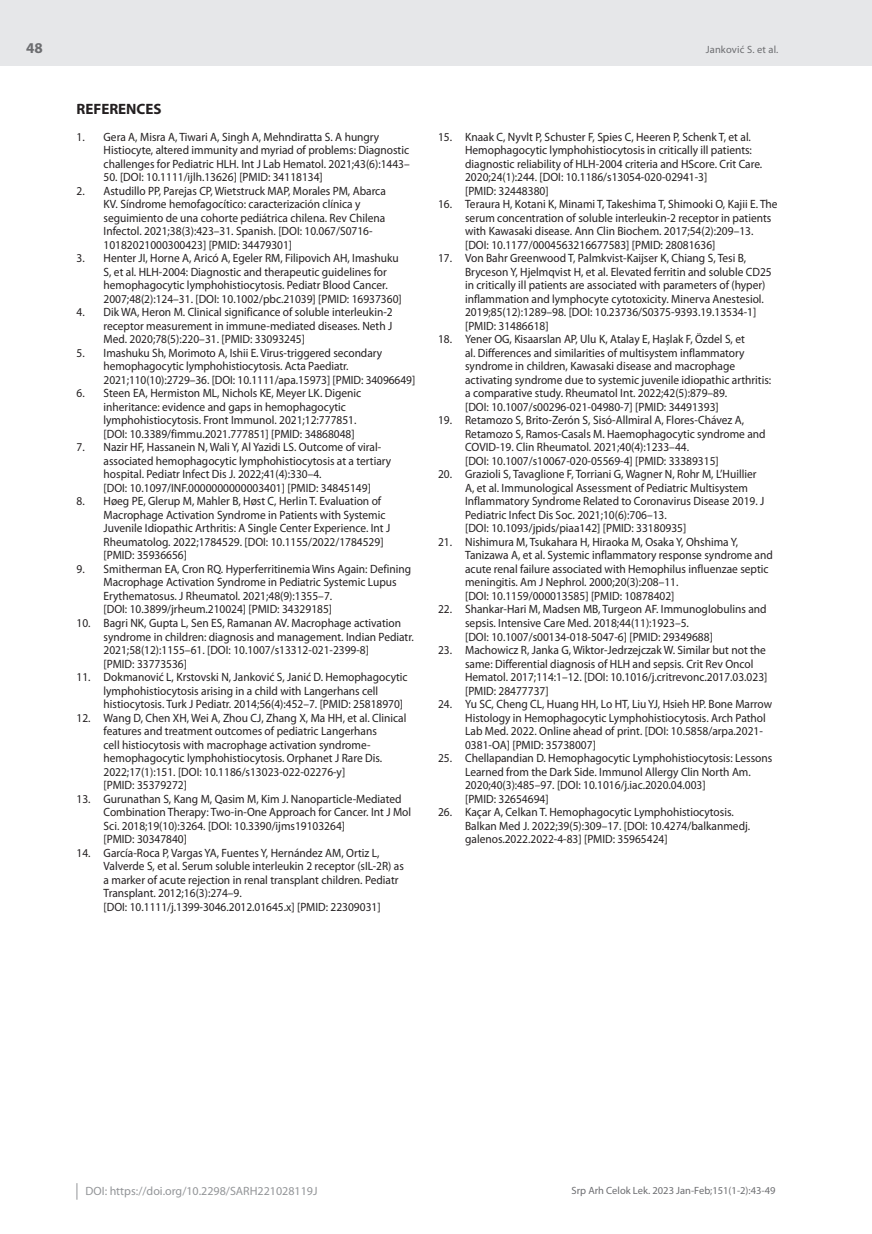
<style>
.page{position:relative;width:872px;height:1234px;background:#fff}
.page>*{position:absolute;margin:0;border:0;box-sizing:border-box;transform-origin:0 0}
.t1{font:700 15px "Myriad Pro";color:#231f20}
.t2{font:700 15px "Myriad Pro";color:#6c6d70}
.t3{font:12px/13.5px "Myriad Pro";color:#231f20;scale:.95 1}
.t4{font:12px "Myriad Pro";color:#939598}
.t5{font:10.5px "Myriad Pro";color:#6c6d70}
</style>
<div class="page">
<div style="left:0;top:0;width:872px;height:66px;background:#e6e7e9"></div>
<svg style="left:77px;top:1183px;width:1px;height:16px"></svg>
<p class="t2" style="left:26px;top:38px;width:18px">48</p>
<p class="t1" style="left:77px;top:99px;width:87px">REFERENCES</p>
<p class="t3" style="left:104px;top:130px;width:324px;text-indent:-27px">1. Gera A, Misra A, Tiwari A, Singh A, Mehndiratta S. A hungry<br>Histiocyte, altered immunity and myriad of problems: Diagnostic challenges for Pediatric HLH. Int J Lab Hematol. 2021;43(6):1443–</p>
<p class="t3" style="left:104px;top:170px;width:232px">50. [DOI: 10.1111/ijlh.13626] [PMID: 34118134]</p>
<p class="t3" style="left:104px;top:184px;width:299px;text-indent:-27px">2. Astudillo PP, Parejas CP, Wietstruck MAP, Morales PM, Abarca KV. Síndrome hemofagocítico: caracterización clínica y seguimiento de una cohorte pediátrica chilena. Rev Chilena Infectol. 2021;38(3):423–31. Spanish. [DOI: 10.067/S0716- 10182021000300423] [PMID: 34479301]</p>
<p class="t3" style="left:104px;top:251px;width:315px;text-indent:-27px">3. Henter JI, Horne A, Aricó A, Egeler RM, Filipovich AH, Imashuku S, et al. HLH-2004: Diagnostic and therapeutic guidelines for hemophagocytic lymphohistiocytosis. Pediatr Blood Cancer.<br>2007;48(2):124–31. [DOI: 10.1002/pbc.21039] [PMID: 16937360]</p>
<p class="t3" style="left:104px;top:305px;width:306px;text-align:justify;text-indent:-27px">4. Dik WA, Heron M. Clinical significance of soluble interleukin-2 receptor measurement in immune-mediated diseases. Neth J Med. 2020;78(5):220–31. [PMID: 33093245]</p>
<p class="t3" style="left:104px;top:346px;width:329px;text-indent:-27px">5. Imashuku Sh, Morimoto A, Ishii E. Virus-triggered secondary hemophagocytic lymphohistiocytosis. Acta Paediatr.<br>2021;110(10):2729–36. [DOI: 10.1111/apa.15973] [PMID: 34096649]</p>
<p class="t3" style="left:104px;top:386px;width:273px;text-indent:-27px">6. Steen EA, Hermiston ML, Nichols KE, Meyer LK. Digenic inheritance: evidence and gaps in hemophagocytic lymphohistiocytosis. Front Immunol. 2021;12:777851. [DOI: 10.3389/fimmu.2021.777851] [PMID: 34868048]</p>
<p class="t3" style="left:104px;top:440px;width:304px;text-indent:-27px">7. Nazir HF, Hassanein N, Wali Y, Al Yazidi LS. Outcome of viral&shy;associated hemophagocytic lymphohistiocytosis at a tertiary hospital. Pediatr Infect Dis J. 2022;41(4):330–4.<br>[DOI: 10.1097/INF.0000000000003401] [PMID: 34845149]</p>
<p class="t3" style="left:104px;top:494px;width:303px;text-indent:-27px">8. Høeg PE, Glerup M, Mahler B, Høst C, Herlin T. Evaluation of Macrophage Activation Syndrome in Patients with Systemic Juvenile Idiopathic Arthritis: A Single Center Experience. Int J Rheumatolog. 2022;1784529. [DOI: 10.1155/2022/1784529] [PMID: 35936656]</p>
<p class="t3" style="left:104px;top:562px;width:325px;text-indent:-27px">9. Smitherman EA, Cron RQ. Hyperferritinemia Wins Again: Defining Macrophage Activation Syndrome in Pediatric Systemic Lupus Erythematosus. J Rheumatol. 2021;48(9):1355–7.<br>[DOI: 10.3899/jrheum.210024] [PMID: 34329185]</p>
<p class="t3" style="left:104px;top:616px;width:328px;text-indent:-27px">10. Bagri NK, Gupta L, Sen ES, Ramanan AV. Macrophage activation syndrome in children: diagnosis and management. Indian Pediatr.<br>2021;58(12):1155–61. [DOI: 10.1007/s13312-021-2399-8]<br>[PMID: 33773536]</p>
<p class="t3" style="left:104px;top:670px;width:321px;text-indent:-27px">11. Dokmanović L, Krstovski N, Janković S, Janić D. Hemophagocytic lymphohistiocytosis arising in a child with Langerhans cell histiocytosis. Turk J Pediatr. 2014;56(4):452–7. [PMID: 25818970]</p>
<p class="t3" style="left:104px;top:710px;width:320px;text-indent:-27px">12. Wang D, Chen XH, Wei A, Zhou CJ, Zhang X, Ma HH, et al. Clinical features and treatment outcomes of pediatric Langerhans<br>cell histiocytosis with macrophage activation syndrome&shy;hemophagocytic lymphohistiocytosis. Orphanet J Rare Dis.<br>2022;17(1):151. [DOI: 10.1186/s13023-022-02276-y]<br>[PMID: 35379272]</p>
<p class="t3" style="left:104px;top:791px;width:325px;text-indent:-27px">13. Gurunathan S, Kang M, Qasim M, Kim J. Nanoparticle-Mediated Combination Therapy: Two-in-One Approach for Cancer. Int J Mol Sci. 2018;19(10):3264. [DOI: 10.3390/ijms19103264]<br>[PMID: 30347840]</p>
<p class="t3" style="left:104px;top:845px;width:317px;text-indent:-27px">14. García-Roca P, Vargas YA, Fuentes Y, Hernández AM, Ortiz L, Valverde S, et al. Serum soluble interleukin 2 receptor (sIL-2R) as a marker of acute rejection in renal transplant children. Pediatr Transplant. 2012;16(3):274–9.<br>[DOI: 10.1111/j.1399-3046.2012.01645.x] [PMID: 22309031]</p>
<p class="t5" style="left:705px;top:43px;width:74px">Janković S. et al.</p>
<p class="t3" style="left:465px;top:130px;width:314px;text-indent:-27px">15. Knaak C, Nyvlt P, Schuster F, Spies C, Heeren P, Schenk T, et al.<br>Hemophagocytic lymphohistiocytosis in critically ill patients: diagnostic reliability of HLH-2004 criteria and HScore. Crit Care.<br>2020;24(1):244. [DOI: 10.1186/s13054-020-02941-3]<br>[PMID: 32448380]</p>
<p class="t3" style="left:465px;top:197px;width:330px;text-indent:-27px">16. Teraura H, Kotani K, Minami T, Takeshima T, Shimooki O, Kajii E. The serum concentration of soluble interleukin-2 receptor in patients with Kawasaki disease. Ann Clin Biochem. 2017;54(2):209–13. [DOI: 10.1177/0004563216677583] [PMID: 28081636]</p>
<p class="t3" style="left:465px;top:251px;width:324px;text-indent:-27px">17. Von Bahr Greenwood T, Palmkvist-Kaijser K, Chiang S, Tesi B, Bryceson Y, Hjelmqvist H, et al. Elevated ferritin and soluble CD25 in critically ill patients are associated with parameters of (hyper) inflammation and lymphocyte cytotoxicity. Minerva Anestesiol.<br>2019;85(12):1289–98. [DOI: 10.23736/S0375-9393.19.13534-1] [PMID: 31486618]</p>
<p class="t3" style="left:465px;top:332px;width:324px;text-indent:-27px">18. Yener OG, Kisaarslan AP, Ulu K, Atalay E, Haşlak F, Özdel S, et<br>al. Differences and similarities of multisystem inflammatory syndrome in children, Kawasaki disease and macrophage activating syndrome due to systemic juvenile idiopathic arthritis: a comparative study. Rheumatol Int. 2022;42(5):879–89.<br>[DOI: 10.1007/s00296-021-04980-7] [PMID: 34491393]</p>
<p class="t3" style="left:465px;top:413px;width:318px;text-indent:-27px">19. Retamozo S, Brito-Zerón S, Sisó-Allmiral A, Flores-Chávez A, Retamozo S, Ramos-Casals M. Haemophagocytic syndrome and COVID-19. Clin Rheumatol. 2021;40(4):1233–44.<br>[DOI: 10.1007/s10067-020-05569-4] [PMID: 33389315]</p>
<p class="t3" style="left:465px;top:467px;width:316px;text-indent:-27px">20. Grazioli S, Tavaglione F, Torriani G, Wagner N, Rohr M, L’Huillier A, et al. Immunological Assessment of Pediatric Multisystem Inflammatory Syndrome Related to Coronavirus Disease 2019. J Pediatric Infect Dis Soc. 2021;10(6):706–13.<br>[DOI: 10.1093/jpids/piaa142] [PMID: 33180935]</p>
<p class="t3" style="left:465px;top:535px;width:325px;text-indent:-27px">21. Nishimura M, Tsukahara H, Hiraoka M, Osaka Y, Ohshima Y, Tanizawa A, et al. Systemic inflammatory response syndrome and acute renal failure associated with Hemophilus influenzae septic meningitis. Am J Nephrol. 2000;20(3):208–11.<br>[DOI: 10.1159/000013585] [PMID: 10878402]</p>
<p class="t3" style="left:465px;top:602px;width:319px;text-indent:-27px">22. Shankar-Hari M, Madsen MB, Turgeon AF. Immunoglobulins and sepsis. Intensive Care Med. 2018;44(11):1923–5.<br>[DOI: 10.1007/s00134-018-5047-6] [PMID: 29349688]</p>
<p class="t3" style="left:465px;top:643px;width:320px;text-indent:-27px">23. Machowicz R, Janka G, Wiktor-Jedrzejczak W. Similar but not the same: Differential diagnosis of HLH and sepsis. Crit Rev Oncol Hematol. 2017;114:1–12. [DOI: 10.1016/j.critrevonc.2017.03.023] [PMID: 28477737]</p>
<p class="t3" style="left:465px;top:697px;width:325px;text-indent:-27px">24. Yu SC, Cheng CL, Huang HH, Lo HT, Liu YJ, Hsieh HP. Bone Marrow Histology in Hemophagocytic Lymphohistiocytosis. Arch Pathol Lab Med. 2022. Online ahead of print. [DOI: 10.5858/arpa.2021- 0381-OA] [PMID: 35738007]</p>
<p class="t3" style="left:465px;top:751px;width:325px;text-indent:-27px">25. Chellapandian D. Hemophagocytic Lymphohistiocytosis: Lessons Learned from the Dark Side. Immunol Allergy Clin North Am.<br>2020;40(3):485–97. [DOI: 10.1016/j.iac.2020.04.003]<br>[PMID: 32654694]</p>
<p class="t3" style="left:465px;top:805px;width:301px;text-indent:-27px">26. Kaçar A, Celkan T. Hemophagocytic Lymphohistiocytosis.<br>Balkan Med J. 2022;39(5):309–17. [DOI: 10.4274/balkanmedj. galenos.2022.2022-4-83] [PMID: 35965424]</p>
<p class="t4" style="left:86px;top:1183px;width:233px">DOI: https://doi.org/10.2298/SARH221028119J</p>
<p class="t5" style="left:571px;top:1184px;width:205px">Srp Arh Celok Lek. 2023 Jan-Feb;151(1-2):43-49</p>
</div>
